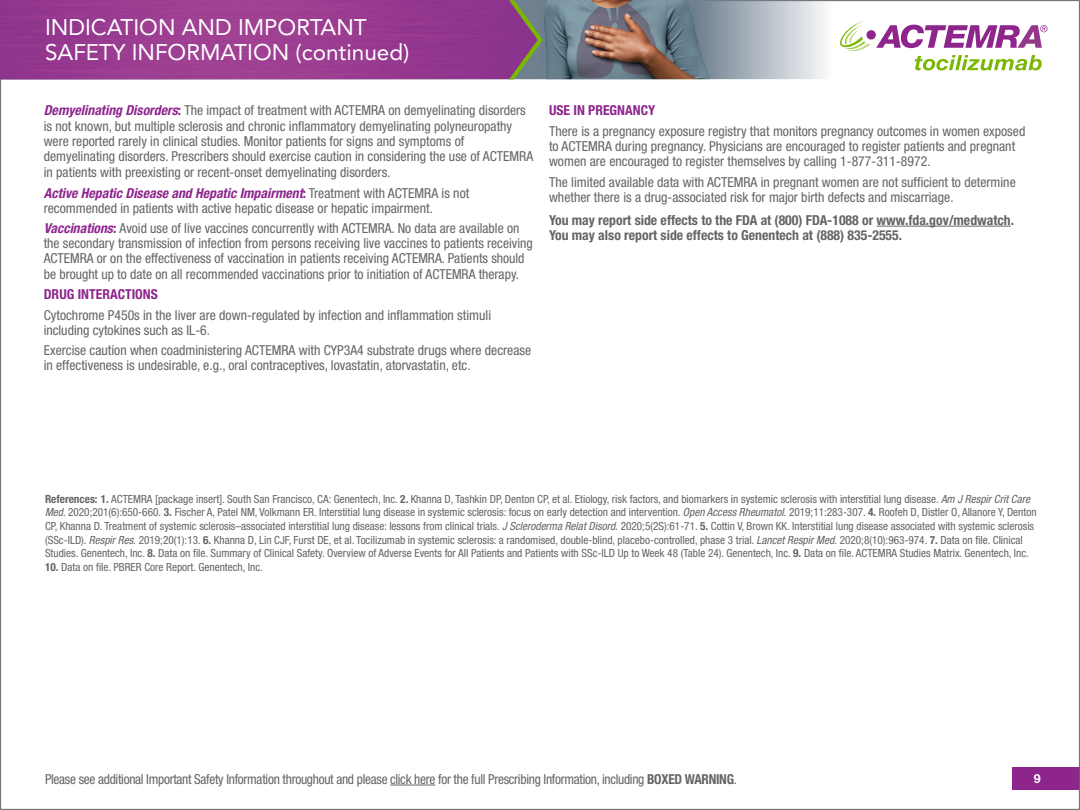
<style>
.page{position:relative;width:1080px;height:810px;background:#fff}
.page>*{position:absolute;margin:0;border:0;box-sizing:border-box;transform-origin:0 0}
.t1{font:22.5px/25px "Avenir LT Std";color:#fff}
.t2{font:condensed 13.75px/15px "Helvetica Neue LT Std";color:#636466}
.t3{font:condensed 13.75px "Helvetica Neue LT Std";letter-spacing:-.02em;color:#636466}
.t4{font:700 condensed 13.75px/15px "Helvetica Neue LT Std";color:#636466}
.t5{font:700 condensed 13.75px "Helvetica Neue LT Std";color:#8e258d}
.t6{font:700 12.5px "Helvetica Neue LT Std";color:#fff}
.t7{font:condensed 11.25px/13.8px "Helvetica Neue LT Std";color:#636466}
.s1{font-weight:700;font-style:italic;color:#8e258d}
.s2{font-weight:700;color:#8e258d}
.s3{font-weight:700}
.s4{font-style:italic}
</style>
<div class="page">
<hr style="left:390px;top:785px;width:45px;height:1px;background:#636466">
<div style="left:1012px;top:768px;width:68px;height:22px;background:#8e258d"></div>
<svg style="left:783px;top:0;width:52px;height:79px"></svg>
<img style="left:543px;top:0;width:240px;height:79px">
<img style="left:0;top:0;width:509px;height:79px">
<svg style="left:509px;top:0;width:34px;height:79px"></svg>
<svg style="left:840px;top:21px;width:208px;height:49px"></svg>
<hr style="left:877px;top:226px;width:134px;height:1px;background:#636466">
<h1 class="t1" style="left:45px;top:15px;width:366px">INDICATION AND IMPORTANT<br>SAFETY INFORMATION (continued)</h1>
<p class="t2" style="left:44px;top:103px;width:491px;line-height:15.4px"><span class="s1">Demyelinating Disorders</span><span class="s2">:</span> The impact of treatment with ACTEMRA on demyelinating disorders is not known, but multiple sclerosis and chronic inflammatory demyelinating polyneuropathy were reported rarely in clinical studies. Monitor patients for signs and symptoms of demyelinating disorders. Prescribers should exercise caution in considering the use of ACTEMRA in patients with preexisting or recent-onset demyelinating disorders.</p>
<p class="t2" style="left:44px;top:185px;width:427px"><span class="s1">Active Hepatic Disease and Hepatic Impairment</span><span class="s2">:</span> Treatment with ACTEMRA is not recommended in patients with active hepatic disease or hepatic impairment.</p>
<p class="t2" style="left:44px;top:221px;width:491px"><span class="s1">Vaccinations</span><span class="s2">:</span> Avoid use of live vaccines concurrently with ACTEMRA. No data are available on the secondary transmission of infection from persons receiving live vaccines to patients receiving ACTEMRA or on the effectiveness of vaccination in patients receiving ACTEMRA. Patients should be brought up to date on all recommended vaccinations prior to initiation of ACTEMRA therapy.</p>
<p class="t5" style="left:44px;top:286px;width:116px">DRUG INTERACTIONS</p>
<p class="t2" style="left:44px;top:307px;width:449px">Cytochrome P450s in the liver are down-regulated by infection and inflammation stimuli including cytokines such as IL-6.</p>
<p class="t2" style="left:44px;top:343px;width:489px">Exercise caution when coadministering ACTEMRA with CYP3A4 substrate drugs where decrease in effectiveness is undesirable, e.g., oral contraceptives, lovastatin, atorvastatin, etc.</p>
<p class="t5" style="left:549px;top:102px;width:108px">USE IN PREGNANCY</p>
<p class="t2" style="left:549px;top:124px;width:478px">There is a pregnancy exposure registry that monitors pregnancy outcomes in women exposed to ACTEMRA during pregnancy. Physicians are encouraged to register patients and pregnant women are encouraged to register themselves by calling 1-877-311-8972.</p>
<p class="t2" style="left:549px;top:174px;width:468px">The limited available data with ACTEMRA in pregnant women are not sufficient to determine whether there is a drug-associated risk for major birth defects and miscarriage.</p>
<p class="t4" style="left:549px;top:212px;width:467px">You may report side effects to the FDA at (800) FDA-1088 or www.fda.gov/medwatch.<br>You may also report side effects to Genentech at (888) 835-2555.</p>
<p class="t7" style="left:45px;top:492px;width:993px"><span class="s3">References: 1.</span> ACTEMRA [package insert]. South San Francisco, CA: Genentech, Inc. <span class="s3">2.</span> Khanna D, Tashkin DP, Denton CP, et al. Etiology, risk factors, and biomarkers in systemic sclerosis with interstitial lung disease. <span class="s4">Am J Respir Crit Care Med</span>. 2020;201(6):650-660. <span class="s3">3.</span> Fischer A, Patel NM, Volkmann ER. Interstitial lung disease in systemic sclerosis: focus on early detection and intervention. <span class="s4">Open Access Rheumatol.</span> 2019;11:283-307. <span class="s3">4.</span> Roofeh D, Distler O, Allanore Y, Denton CP, Khanna D. Treatment of systemic sclerosis–associated interstitial lung disease: lessons from clinical trials. <span class="s4">J Scleroderma Relat Disord.</span> 2020;5(2S):61-71. <span class="s3">5.</span> Cottin V, Brown KK. Interstitial lung disease associated with systemic sclerosis (SSc-ILD). <span class="s4">Respir Res.</span> 2019;20(1):13. <span class="s3">6.</span> Khanna D, Lin CJF, Furst DE, et al. Tocilizumab in systemic sclerosis: a randomised, double-blind, placebo-controlled, phase 3 trial. <span class="s4">Lancet Respir Med.</span> 2020;8(10):963-974. <span class="s3">7.</span> Data on file. Clinical Studies. Genentech, Inc. <span class="s3">8.</span> Data on file. Summary of Clinical Safety. Overview of Adverse Events for All Patients and Patients with SSc-ILD Up to Week 48 (Table 24). Genentech, Inc. <span class="s3">9.</span> Data on file. ACTEMRA Studies Matrix. Genentech, Inc.</p>
<p class="t7" style="left:45px;top:560px;width:219px"><span class="s3">10.</span> Data on file. PBRER Core Report. Genentech, Inc.</p>
<p class="t3" style="left:45px;top:771px;width:693px">Please see additional Important Safety Information throughout and please click here for the full Prescribing Information, including <span class="s3">BOXED WARNING</span>.</p>
<p class="t6" style="left:1034px;top:771px;width:8px">9</p>
</div>
